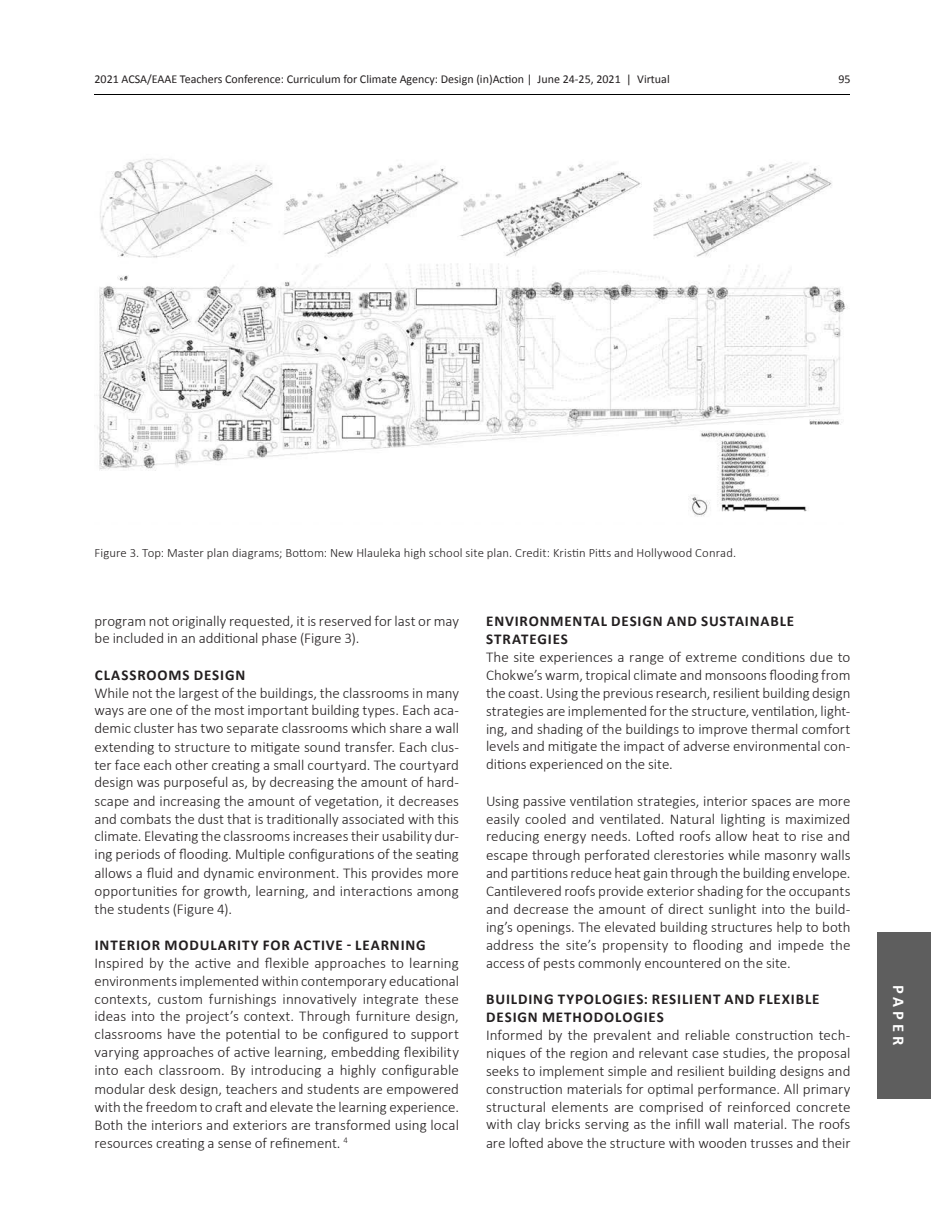
<style>
.page{position:relative;width:945px;height:1215px;background:#fff}
.page>*{position:absolute;margin:0;border:0;box-sizing:border-box;transform-origin:0 0}
.t1{font:700 16.5px "Calibri";letter-spacing:.235em;color:#fff}
.t2{font:300 15px/18px "Calibri";color:#231f20;text-align:justify}
.t3{font:700 15px/18px "Calibri";letter-spacing:.055em;color:#231f20}
.t4{font:300 12.75px "Calibri";letter-spacing:.01em;color:#231f20}
.t5{font:12px "Calibri";color:#231f20}
</style>
<div class="page">
<hr style="left:94px;top:94px;width:756px;height:1px;background:#000">
<div style="left:878px;top:932px;width:54px;height:166px;background:#5e5e5e"></div>
<img style="left:94px;top:159px;width:754px;height:358px">
<p class="t5" style="left:94px;top:72px;width:577px">2021 ACSA/EAAE Teachers Conference: Curriculum for Climate Agency: Design (in)Action | June 24‐25, 2021 | Virtual</p>
<p class="t5" style="left:838px;top:72px;width:14px">95</p>
<p class="t4" style="left:94px;top:545px;width:643px">Figure 3. Top: Master plan diagrams; Bottom: New Hlauleka high school site plan. Credit: Kristin Pitts and Hollywood Conrad.</p>
<p class="t2" style="left:94px;top:611px;width:366px">program not originally requested, it is reserved for last or may be included in an additional phase (Figure 3).</p>
<p class="t3" style="left:95px;top:666px;width:152px">CLASSROOMS DESIGN</p>
<p class="t2" style="left:94px;top:683px;width:366px">While not the largest of the buildings, the classrooms in many ways are one of the most important building types. Each aca&shy;demic cluster has two separate classrooms which share a wall extending to structure to mitigate sound transfer. Each clus&shy;ter face each other creating a small courtyard. The courtyard design was purposeful as, by decreasing the amount of hard&shy;scape and increasing the amount of vegetation, it decreases and combats the dust that is traditionally associated with this climate. Elevating the classrooms increases their usability dur&shy;ing periods of flooding. Multiple configurations of the seating allows a fluid and dynamic environment. This provides more opportunities for growth, learning, and interactions among the students (Figure 4).</p>
<p class="t3" style="left:95px;top:936px;width:333px">INTERIOR MODULARITY FOR ACTIVE - LEARNING</p>
<p class="t2" style="left:94px;top:953px;width:366px">Inspired by the active and flexible approaches to learning environments implemented within contemporary educational contexts, custom furnishings innovatively integrate these ideas into the project’s context. Through furniture design, classrooms have the potential to be configured to support varying approaches of active learning, embedding flexibility into each classroom. By introducing a highly configurable modular desk design, teachers and students are empowered with the freedom to craft and elevate the learning experience.<br>Both the interiors and exteriors are transformed using local resources creating a sense of refinement. <sup>4</sup></p>
<p class="t3" style="left:486px;top:612px;width:309px">ENVIRONMENTAL DESIGN AND SUSTAINABLE<br>STRATEGIES</p>
<p class="t2" style="left:486px;top:647px;width:366px">The site experiences a range of extreme conditions due to Chokwe’s warm, tropical climate and monsoons flooding from the coast. Using the previous research, resilient building design strategies are implemented for the structure, ventilation, light&shy;ing, and shading of the buildings to improve thermal comfort levels and mitigate the impact of adverse environmental con&shy;ditions experienced on the site.</p>
<p class="t2" style="left:486px;top:791px;width:366px">Using passive ventilation strategies, interior spaces are more easily cooled and ventilated. Natural lighting is maximized reducing energy needs. Lofted roofs allow heat to rise and escape through perforated clerestories while masonry walls and partitions reduce heat gain through the building envelope.<br>Cantilevered roofs provide exterior shading for the occupants and decrease the amount of direct sunlight into the build&shy;ing’s openings. The elevated building structures help to both address the site’s propensity to flooding and impede the access of pests commonly encountered on the site.</p>
<p class="t3" style="left:486px;top:990px;width:335px">BUILDING TYPOLOGIES: RESILIENT AND FLEXIBLE<br>DESIGN METHODOLOGIES</p>
<p class="t2" style="left:486px;top:1025px;width:366px">Informed by the prevalent and reliable construction tech&shy;niques of the region and relevant case studies, the proposal seeks to implement simple and resilient building designs and construction materials for optimal performance. All primary structural elements are comprised of reinforced concrete with clay bricks serving as the infill wall material. The roofs are lofted above the structure with wooden trusses and their</p>
<p class="t1" style="left:909px;top:985px;width:61px;rotate:90deg">PAPER</p>
</div>
